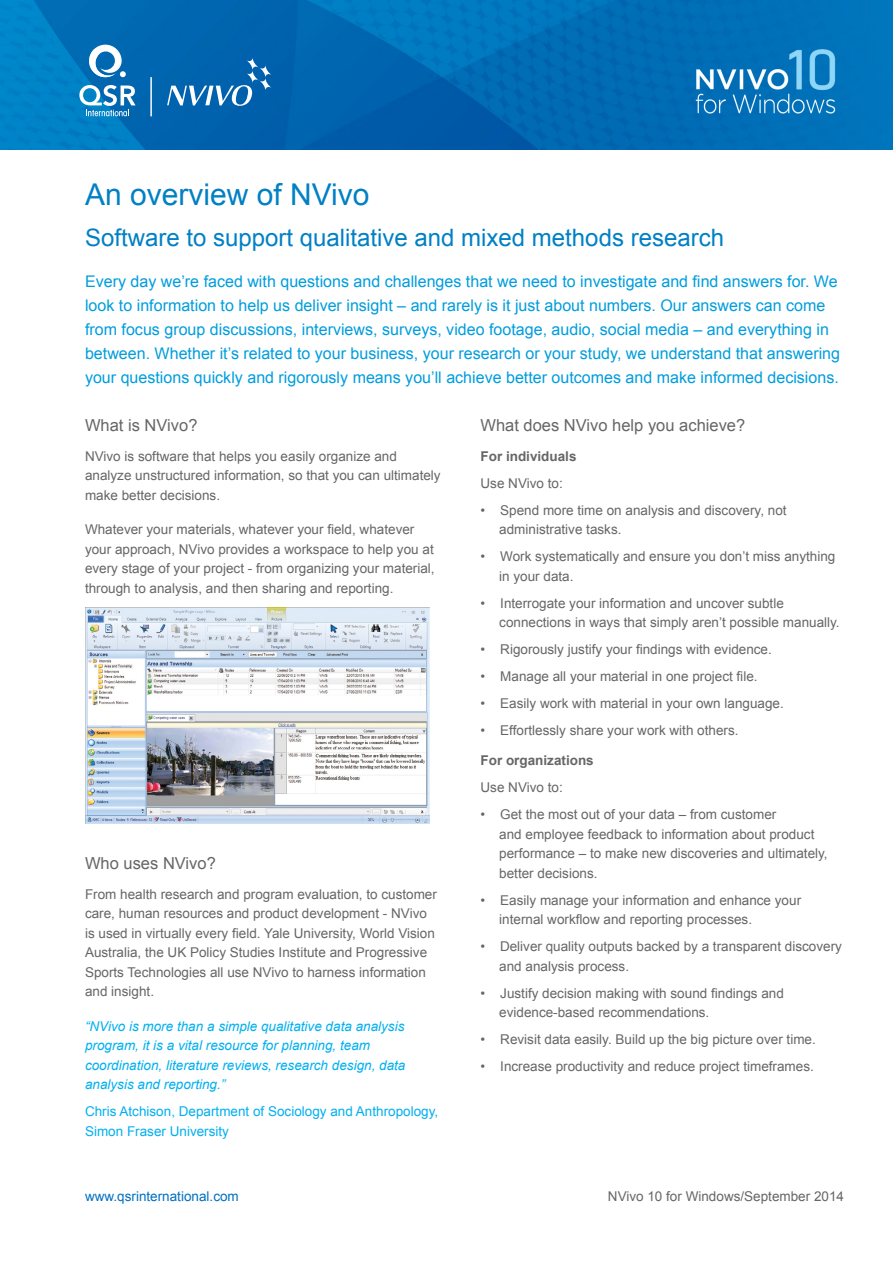
<style>
.page{position:relative;width:893px;height:1263px;background:#fff}
.page>*{position:absolute;margin:0;border:0;box-sizing:border-box;transform-origin:0 0}
.t1{font:30px "Arial";color:#0080c5}
.t2{font:24px "Arial";color:#0080c5}
.t3{font:16.5px "Arial";color:#666}
.t4{font:16.05px/24px "Arial";color:#009ddd}
.t5{font:13.5px/19.5px "Arial";color:#666}
.t6{font:italic 13.5px/19.5px "Arial";color:#00b0f0}
.t7{font:13.5px/19.5px "Arial";color:#00b0f0}
.t8{font:700 13.5px "Arial";color:#666}
.t9{font:13.5px "Arial";color:#0070c0}
</style>
<div class="page">
<img style="left:0;top:0;width:893px;height:149px">
<svg style="left:79px;top:85px;width:57px;height:31px"></svg>
<svg style="left:89px;top:45px;width:37px;height:32px"></svg>
<svg style="left:167px;top:57px;width:105px;height:49px;background:#2578b9"></svg>
<hr style="left:151px;top:77px;width:1px;height:39px;background:#fff">
<img style="left:685px;top:45px;width:159px;height:86px">
<img style="left:85px;top:607px;width:344px;height:216px">
<h1 class="t1" style="left:85px;top:174px;width:286px">An overview of NVivo</h1>
<h2 class="t2" style="left:85px;top:222px;width:640px">Software to support qualitative and mixed methods research</h2>
<p class="t4" style="left:85px;top:269px;width:756px">Every day we’re faced with questions and challenges that we need to investigate and find answers for. We look to information to help us deliver insight – and rarely is it just about numbers. Our answers can come from focus group discussions, interviews, surveys, video footage, audio, social media – and everything in between. Whether it’s related to your business, your research or your study, we understand that answering your questions quickly and rigorously means you’ll achieve better outcomes and make informed decisions.</p>
<p class="t3" style="left:85px;top:414px;width:114px">What is NVivo?</p>
<p class="t5" style="left:85px;top:446px;width:357px">NVivo is software that helps you easily organize and analyze unstructured information, so that you can ultimately make better decisions.</p>
<p class="t5" style="left:85px;top:520px;width:351px">Whatever your materials, whatever your field, whatever your approach, NVivo provides a workspace to help you at every stage of your project - from organizing your material, through to analysis, and then sharing and reporting.</p>
<p class="t3" style="left:85px;top:852px;width:132px">Who uses NVivo?</p>
<p class="t5" style="left:85px;top:884px;width:353px">From health research and program evaluation, to customer care, human resources and product development - NVivo is used in virtually every field. Yale University, World Vision Australia, the UK Policy Studies Institute and Progressive Sports Technologies all use NVivo to harness information and insight.</p>
<p class="t6" style="left:85px;top:1017px;width:322px">“NVivo is more than a simple qualitative data analysis program, it is a vital resource for planning, team coordination, literature reviews, research design, data analysis and reporting.”</p>
<p class="t7" style="left:85px;top:1102px;width:355px">Chris Atchison, Department of Sociology and Anthropology,<br>Simon Fraser University</p>
<p class="t3" style="left:480px;top:414px;width:266px">What does NVivo help you achieve?</p>
<p class="t8" style="left:480px;top:447px;width:98px">For individuals</p>
<p class="t5" style="left:480px;top:473px;width:84px">Use NVivo to:</p>
<p class="t5" style="left:499px;top:500px;width:289px;text-indent:-19px">• Spend more time on analysis and discovery, not administrative tasks.</p>
<p class="t5" style="left:499px;top:547px;width:338px;text-indent:-19px">• Work systematically and ensure you don’t miss anything in your data.</p>
<p class="t5" style="left:499px;top:593px;width:342px;text-indent:-19px">• Interrogate your information and uncover subtle connections in ways that simply aren’t possible manually.</p>
<p class="t5" style="left:480px;top:640px;width:293px">• Rigorously justify your findings with evidence.</p>
<p class="t5" style="left:480px;top:667px;width:279px">• Manage all your material in one project file.</p>
<p class="t5" style="left:480px;top:694px;width:305px">• Easily work with material in your own language.</p>
<p class="t5" style="left:480px;top:721px;width:260px">• Effortlessly share your work with others.</p>
<p class="t8" style="left:480px;top:752px;width:115px">For organizations</p>
<p class="t5" style="left:480px;top:778px;width:84px">Use NVivo to:</p>
<p class="t5" style="left:499px;top:805px;width:330px;text-indent:-19px">• Get the most out of your data – from customer<br>and employee feedback to information about product performance – to make new discoveries and ultimately, better decisions.</p>
<p class="t5" style="left:499px;top:890px;width:303px;text-indent:-19px">• Easily manage your information and enhance your internal workflow and reporting processes.</p>
<p class="t5" style="left:499px;top:937px;width:344px;text-indent:-19px">• Deliver quality outputs backed by a transparent discovery and analysis process.</p>
<p class="t5" style="left:499px;top:983px;width:286px;text-indent:-19px">• Justify decision making with sound findings and evidence-based recommendations.</p>
<p class="t5" style="left:480px;top:1030px;width:337px">• Revisit data easily. Build up the big picture over time.</p>
<p class="t5" style="left:480px;top:1057px;width:335px">• Increase productivity and reduce project timeframes.</p>
<p class="t9" style="left:85px;top:1187px;width:155px">www.qsrinternational.com</p>
<p class="t5" style="left:608px;top:1186px;width:238px">NVivo 10 for Windows/September 2014</p>
</div>
